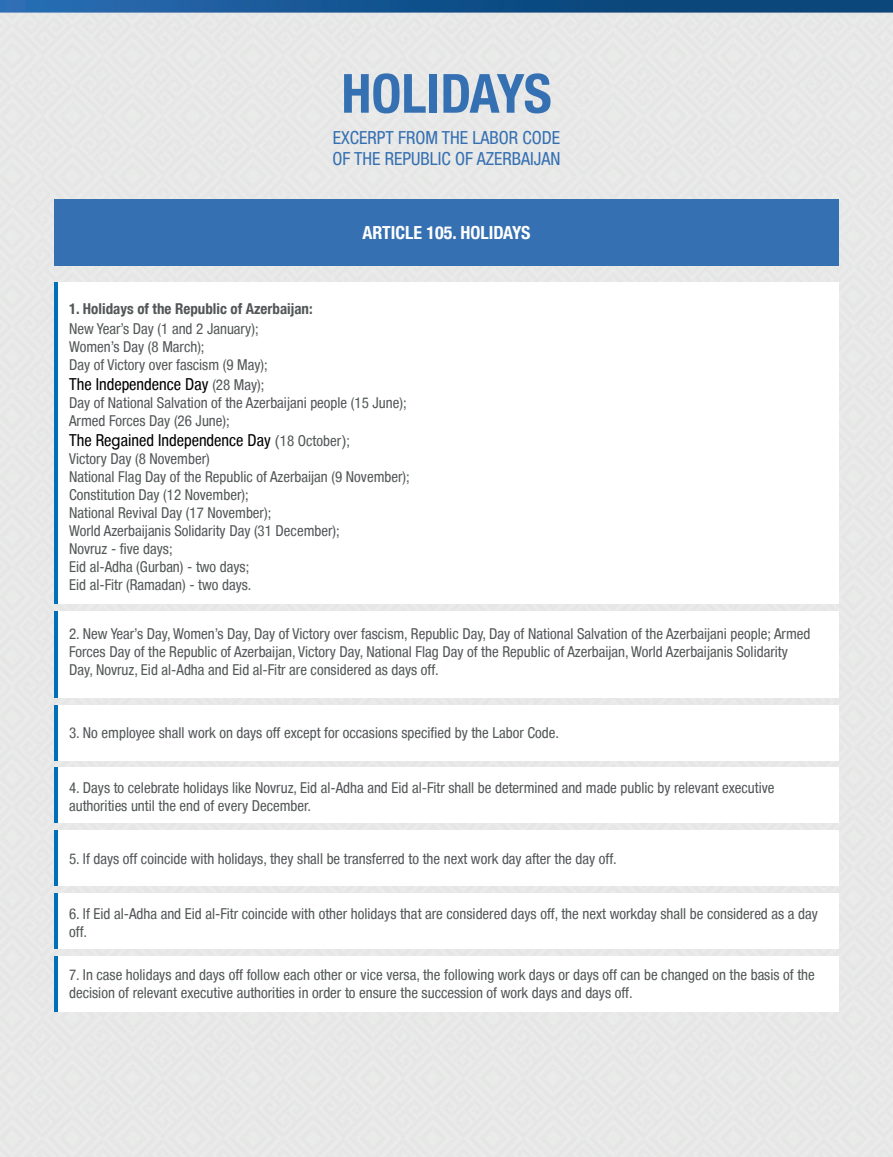
<style>
.page{position:relative;width:893px;height:1157px;background:#e7e8e7}
.page>*{position:absolute;margin:0;border:0;box-sizing:border-box;transform-origin:0 0}
.t1{font:700 condensed 54px "Helvetica Neue Condensed";color:#3570b2}
.t2{font:condensed 18px/21.6px "Helvetica Neue Condensed";color:#3570b2}
.t3{font:700 condensed 18px "Helvetica Neue Condensed";color:#fff}
.t4{font:condensed 16.5px "Helvetica Neue Condensed";color:#000}
.t5{font:condensed 15px/18px "Helvetica Neue Condensed";color:#535758}
.t6{font:700 condensed 15px "Helvetica Neue Condensed";color:#535758}
.s1{font-size:15px;color:#535758}
.s2{font-family:"Arial";font-stretch:normal}
.s3{font-family:"Arial";font-stretch:normal;font-size:15px;color:#535758}
</style>
<div class="page">
<div style="left:54px;top:199px;width:785px;height:67px;background:#3570b2"></div>
<div style="left:54px;top:281px;width:5px;height:322px;background:#006fba"></div>
<div style="left:59px;top:281px;width:780px;height:322px;background:#fff"></div>
<div style="left:54px;top:611px;width:5px;height:86px;background:#006fba"></div>
<div style="left:59px;top:611px;width:780px;height:86px;background:#fff"></div>
<div style="left:54px;top:704px;width:5px;height:56px;background:#006fba"></div>
<div style="left:59px;top:704px;width:780px;height:56px;background:#fff"></div>
<div style="left:54px;top:767px;width:5px;height:56px;background:#006fba"></div>
<div style="left:59px;top:767px;width:780px;height:56px;background:#fff"></div>
<div style="left:54px;top:830px;width:5px;height:56px;background:#006fba"></div>
<div style="left:59px;top:830px;width:780px;height:56px;background:#fff"></div>
<div style="left:54px;top:893px;width:5px;height:56px;background:#006fba"></div>
<div style="left:59px;top:893px;width:780px;height:56px;background:#fff"></div>
<div style="left:54px;top:956px;width:5px;height:55px;background:#006fba"></div>
<div style="left:59px;top:956px;width:780px;height:55px;background:#fff"></div>
<h1 class="t1" style="left:341px;top:61px;width:212px">HOLIDAYS</h1>
<p class="t2" style="left:333px;top:127px;width:230px">EXCERPT FROM THE LABOR CODE<br>OF THE REPUBLIC OF AZERBAIJAN</p>
<p class="t6" style="left:69px;top:299px;width:245px">1. Holidays of the Republic of Azerbaijan:</p>
<p class="t3" style="left:362px;top:221px;width:169px">ARTICLE 105. HOLIDAYS</p>
<p class="t5" style="left:69px;top:319px;width:200px">New Year’s Day (1 and 2 January);<br>Women’s Day (8 March);<br>Day of Victory over fascism (9 May);</p>
<p class="t4" style="left:69px;top:374px;width:197px">The Independence Day <span class="s1">(28 May);</span></p>
<p class="t5" style="left:69px;top:393px;width:339px">Day of National Salvation of the Azerbaijani people (15 June);<br>Armed Forces Day (26 June);</p>
<p class="t4" style="left:69px;top:430px;width:283px">The Re<span class="s2">g</span>ained Independence Day <span class="s3">(</span><span class="s1">18 October</span><span class="s3">);</span></p>
<p class="t5" style="left:69px;top:449px;width:342px">Victory Day (8 November)<br>National Flag Day of the Republic of Azerbaijan (9 November); Constitution Day (12 November);<br>National Revival Day (17 November);<br>World Azerbaijanis Solidarity Day (31 December);<br>Novruz - five days;<br>Eid al-Adha (Gurban) - two days;<br>Eid al-Fitr (Ramadan) - two days.</p>
<p class="t5" style="left:69px;top:625px;width:743px">2. New Year’s Day, Women’s Day, Day of Victory over fascism, Republic Day, Day of National Salvation of the Azerbaijani people; Armed<br>Forces Day of the Republic of Azerbaijan, Victory Day, National Flag Day of the Republic of Azerbaijan, World Azerbaijanis Solidarity<br>Day, Novruz, Eid al-Adha and Eid al-Fitr are considered as days off.</p>
<p class="t5" style="left:69px;top:723px;width:491px">3. No employee shall work on days off except for occasions specified by the Labor Code.</p>
<p class="t5" style="left:69px;top:779px;width:707px">4. Days to celebrate holidays like Novruz, Eid al-Adha and Eid al-Fitr shall be determined and made public by relevant executive authorities until the end of every December.</p>
<p class="t5" style="left:69px;top:849px;width:549px">5. If days off coincide with holidays, they shall be transferred to the next work day after the day off.</p>
<p class="t5" style="left:69px;top:904px;width:750px">6. If Eid al-Adha and Eid al-Fitr coincide with other holidays that are considered days off, the next workday shall be considered as a day off.</p>
<p class="t5" style="left:69px;top:965px;width:747px">7. In case holidays and days off follow each other or vice versa, the following work days or days off can be changed on the basis of the decision of relevant executive authorities in order to ensure the succession of work days and days off.</p>
</div>
